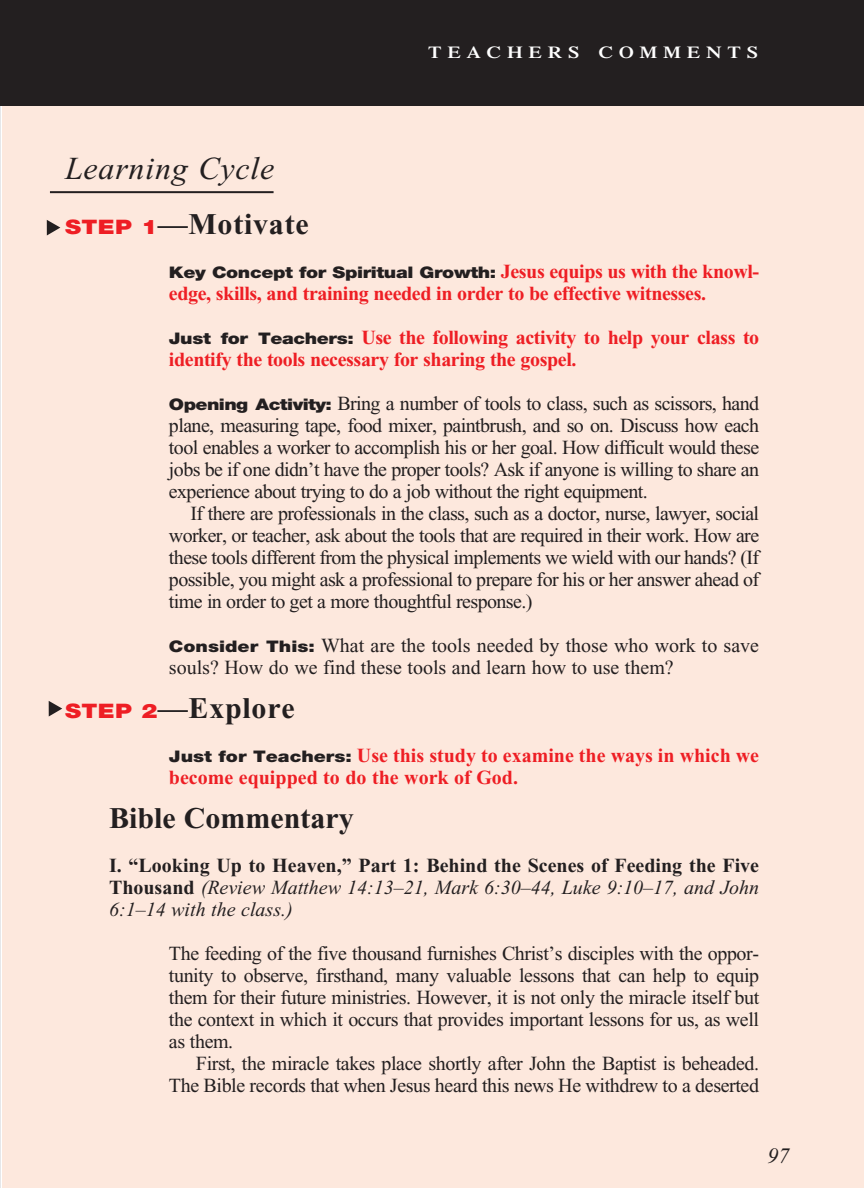
<style>
.page{position:relative;width:864px;height:1188px;background:#fff}
.page>*{position:absolute;margin:0;border:0;box-sizing:border-box;transform-origin:0 0}
.Main_Head_Teachers_C{font:italic 32px "Times New Roman";letter-spacing:.025em;color:#231f20}
.T_Aim_bodyXindent{font:700 30px "Times New Roman";letter-spacing:.025em;color:#231f20}
.T_Aim_hang_indent{font:700 30px "Times New Roman";color:#231f20}
.t1{font:italic 22px "Times New Roman";color:#231f20}
.First_Line_Space_Tea{font:20px/22px "Times New Roman";letter-spacing:-.03em;color:#231f20;text-align:justify}
.Objectives_Body_Text{font:20px/22px "Times New Roman";letter-spacing:-.02em;color:#231f20;text-align:justify}
.Roman_Numeral_Sub_He{font:italic 20px/22px "Times New Roman";color:#231f20;text-align:justify}
.First_Line_Space_Tea-2{font:20px/22px "Times New Roman";color:#231f20}
.First_Line_Space_Tea-3{font:700 20px/22px "Times New Roman";letter-spacing:-.02em;color:#ee1e24}
.First_Line_Space_Tea-4{font:700 20px/22px "Times New Roman";color:#ee1e24}
.Objectives_Body_Text-2{font:700 20px "Times New Roman";letter-spacing:-.02em;color:#ee1e24}
.t2{font:600 16.8px "Times";letter-spacing:.285em;color:#fff;scale:1.2 1}
.Objectives_Body_Text-3{font:900 16px "Helvetica Neue";letter-spacing:-.02em;color:#231f20;scale:1.2 1}
.s1{font-family:"Helvetica Neue";font-weight:900;font-size:20px;color:#ee1e24}
.s2{font-family:"Times New Roman";font-weight:700;font-size:20px;color:#ee1e24}
.s3{font-family:"Helvetica Neue";font-weight:900;font-size:16px;color:#231f20}
.s4{font-family:"Helvetica Neue";font-weight:900;font-size:16px}
.s5{font-weight:700;font-style:normal}
</style>
<div class="page">
<div style="left:2px;top:106px;width:862px;height:1082px;background:#fde8dd"></div>
<div style="left:0;top:0;width:864px;height:105px;background:#231f20"></div>
<hr style="left:50px;top:191px;width:224px;height:2px;background:#231f20">
<svg style="left:47px;top:220px;width:13px;height:15px"></svg>
<svg style="left:49px;top:701px;width:13px;height:16px"></svg>
<p class="t2" style="left:428px;top:43px;width:276px">TEACHERS COMMENTS</p>
<p class="Main_Head_Teachers_C" style="left:65px;top:152px;width:211px">Learning Cycle</p>
<p class="T_Aim_bodyXindent" style="left:65px;top:207px;width:245px"><span class="s1">STEP 1</span>—Motivate</p>
<p class="Objectives_Body_Text-3" style="left:169px;top:263px;width:493px">Key Concept for Spiritual Growth: <span class="s2">Jesus equips us with the knowl-</span></p>
<p class="Objectives_Body_Text-2" style="left:169px;top:282px;width:539px">edge, skills, and training needed in order to be effective witnesses.</p>
<p class="First_Line_Space_Tea-3" style="left:169px;top:326px;width:592px"><span class="s3">Just for Teachers:</span> Use the following activity to help your class to identify the tools necessary for sharing the gospel.</p>
<p class="First_Line_Space_Tea" style="left:169px;top:392px;width:592px"><span class="s4">Opening Activity:</span> Bring a number of tools to class, such as scissors, hand plane, measuring tape, food mixer, paintbrush, and so on. Discuss how each tool enables a worker to accomplish his or her goal. How difficult would these jobs be if one didn’t have the proper tools? Ask if anyone is willing to share an experience about trying to do a job without the right equipment.</p>
<p class="First_Line_Space_Tea" style="left:169px;top:502px;width:592px;text-indent:22px">If there are professionals in the class, such as a doctor, nurse, lawyer, social worker, or teacher, ask about the tools that are required in their work. How are these tools different from the physical implements we wield with our hands? (If possible, you might ask a professional to prepare for his or her answer ahead of time in order to get a more thoughtful response.)</p>
<p class="First_Line_Space_Tea-2" style="left:169px;top:634px;width:592px"><span class="s4">Consider This:</span> What are the tools needed by those who work to save souls? How do we find these tools and learn how to use them?</p>
<p class="T_Aim_bodyXindent" style="left:65px;top:691px;width:231px"><span class="s1">STEP 2</span>—Explore</p>
<p class="First_Line_Space_Tea-4" style="left:169px;top:744px;width:592px"><span class="s3">Just for Teachers:</span> Use this study to examine the ways in which we become equipped to do the work of God.</p>
<p class="T_Aim_hang_indent" style="left:109px;top:801px;width:246px">Bible Commentary</p>
<p class="Roman_Numeral_Sub_He" style="left:109px;top:854px;width:652px"><span class="s5">I. “Looking Up to Heaven,” Part 1: Behind the Scenes of Feeding the Five Thousand</span> (Review Matthew 14:13–21, Mark 6:30–44, Luke 9:10–17, and John 6:1–14 with the class.)</p>
<p class="Objectives_Body_Text" style="left:169px;top:942px;width:592px">The feeding of the five thousand furnishes Christ’s disciples with the oppor&shy;tunity to observe, firsthand, many valuable lessons that can help to equip them for their future ministries. However, it is not only the miracle itself but the context in which it occurs that provides important lessons for us, as well as them.</p>
<p class="Objectives_Body_Text" style="left:169px;top:1052px;width:592px;text-align:right">First, the miracle takes place shortly after John the Baptist is beheaded.<br>The Bible records that when Jesus heard this news He withdrew to a deserted</p>
<p class="t1" style="left:767px;top:1144px;width:23px">97</p>
</div>
